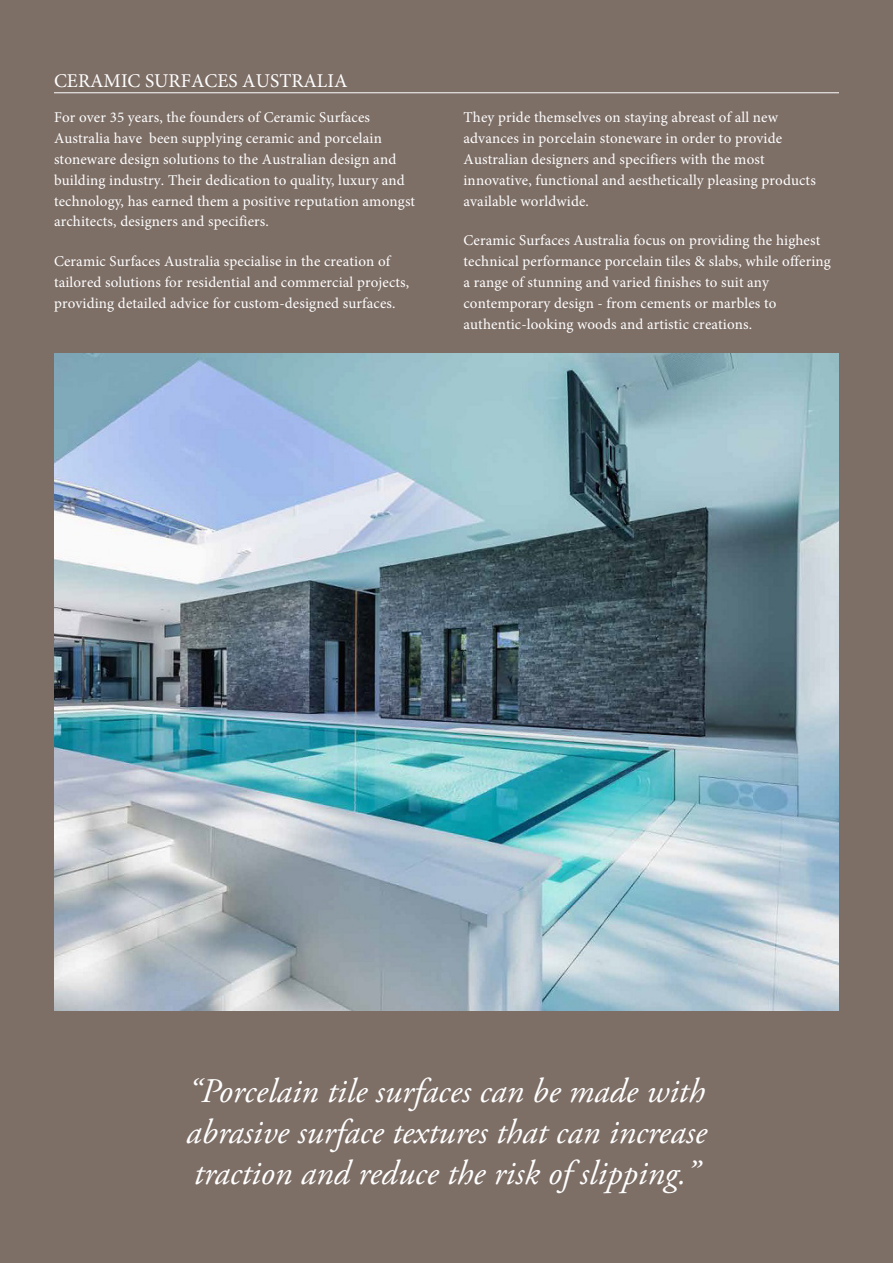
<style>
.page{position:relative;width:893px;height:1263px;background:#7d6e66}
.page>*{position:absolute;margin:0;border:0;box-sizing:border-box;transform-origin:0 0}
.t1{font:italic 34.5px/41.4px "Adobe Garamond Pro";color:#fff;text-align:justify}
.HD_Line_Helvetica{font:19.5px "Minion Pro";color:#fff}
.t2{font:15px/20.9px "Minion Pro";letter-spacing:.01em;color:#fff}
</style>
<div class="page">
<hr style="left:54px;top:93px;width:785px;height:1px;background:#fff">
<img style="left:54px;top:353px;width:785px;height:657px">
<p class="HD_Line_Helvetica" style="left:54px;top:68px;width:295px">CERAMIC SURFACES AUSTRALIA</p>
<p class="t2" style="left:54px;top:107px;width:363px">For over 35 years, the founders of Ceramic Surfaces Australia have been supplying ceramic and porcelain stoneware design solutions to the Australian design and building industry. Their dedication to quality, luxury and technology, has earned them a positive reputation amongst architects, designers and specifiers.</p>
<p class="t2" style="left:54px;top:251px;width:357px">Ceramic Surfaces Australia specialise in the creation of tailored solutions for residential and commercial projects, providing detailed advice for custom-designed surfaces.</p>
<p class="t2" style="left:463px;top:107px;width:354px">They pride themselves on staying abreast of all new advances in porcelain stoneware in order to provide Australian designers and specifiers with the most innovative, functional and aesthetically pleasing products available worldwide.</p>
<p class="t2" style="left:463px;top:230px;width:369px">Ceramic Surfaces Australia focus on providing the highest technical performance porcelain tiles &amp; slabs, while offering a range of stunning and varied finishes to suit any contemporary design - from cements or marbles to authentic-looking woods and artistic creations.</p>
<p class="t1" style="left:186px;top:1071px;width:522px">“Porcelain tile surfaces can be made with abrasive surface textures that can increase traction and reduce the risk of slipping.”</p>
</div>
